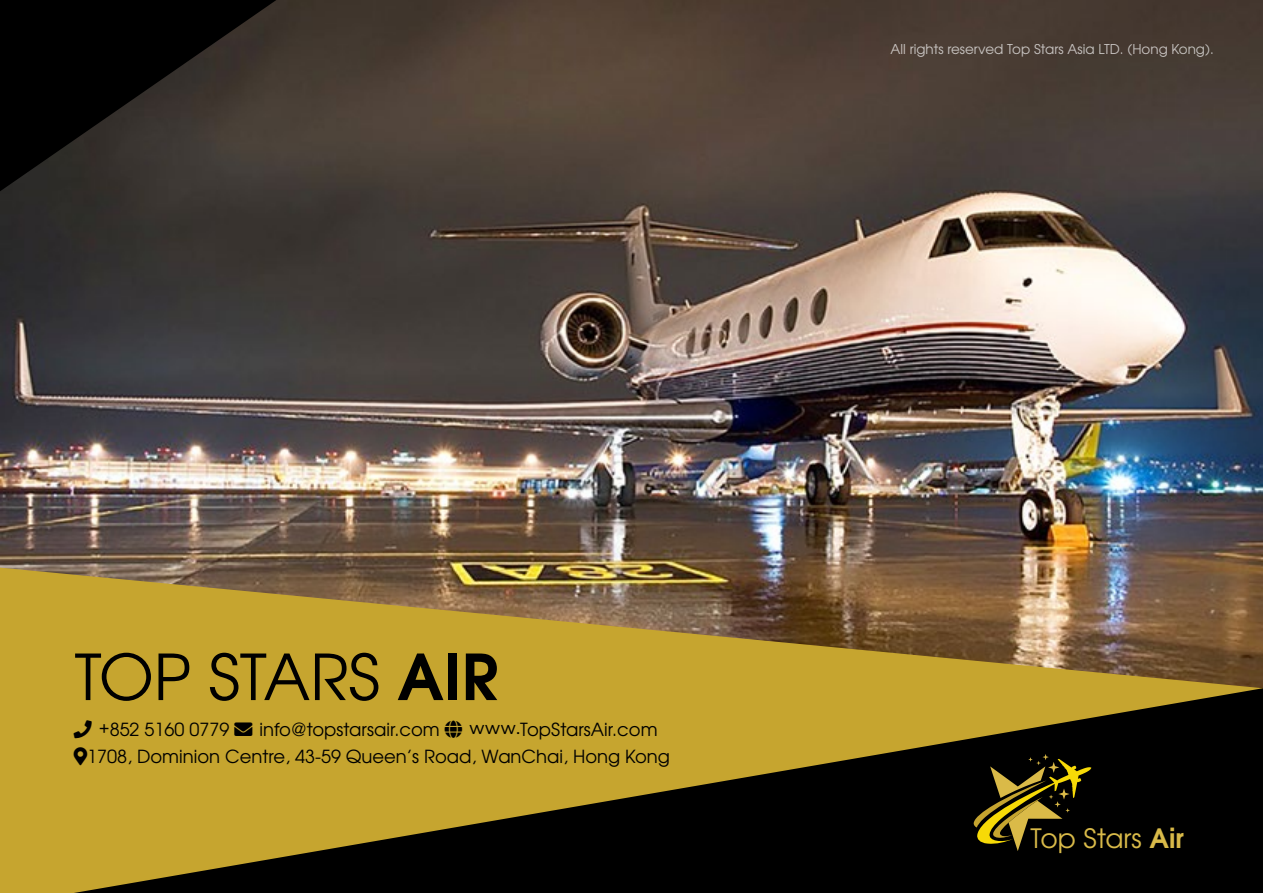
<style>
.page{position:relative;width:1263px;height:893px;background:#fff}
.page>*{position:absolute;margin:0;border:0;box-sizing:border-box;transform-origin:0 0}
.t1{font:63px "Te X Gyre Adventor";color:#000}
.t2{font:26.55px "Te X Gyre Adventor";color:#d9ba49}
.t3{font:18px "Te X Gyre Adventor";color:#000}
.t4{font:13.5px "Te X Gyre Adventor";color:#fff}
.s1{font-weight:700}
</style>
<div class="page">
<img style="left:1px;top:0;width:1261px;height:568px">
<svg style="left:0;top:0;width:276px;height:191px;background:#1d1a18"></svg>
<svg style="left:0;top:568px;width:1263px;height:325px;background:#a68738"></svg>
<svg style="left:74px;top:688px;width:1189px;height:205px;background:#675618"></svg>
<svg style="left:974px;top:754px;width:117px;height:97px;background:#3a320b"></svg>
<svg style="left:74px;top:720px;width:18px;height:19px"></svg>
<svg style="left:234px;top:723px;width:18px;height:13px"></svg>
<svg style="left:445px;top:721px;width:17px;height:17px"></svg>
<svg style="left:470px;top:725px;width:49px;height:9px"></svg>
<svg style="left:74px;top:748px;width:13px;height:18px"></svg>
<p class="t4" style="left:890px;top:39px;width:325px">All rights reserved Top Stars Asia LTD. (Hong Kong).</p>
<h1 class="t1" style="left:75px;top:627px;width:425px">TOP STARS <span class="s1">AIR</span></h1>
<p class="t3" style="left:74px;top:715px;width:390px">□■ +852 5160 0779 ■❖●□ info@topstarsair.com ●□</p>
<p class="t3" style="left:520px;top:715px;width:139px">TopStarsAir.com</p>
<p class="t3" style="left:74px;top:742px;width:598px">●▼1708, Dominion Centre, 43-59 Queen’s Road, WanChai, Hong Kong</p>
<h2 class="t2" style="left:1030px;top:817px;width:155px">Top Stars <span class="s1">Air</span></h2>
</div>
